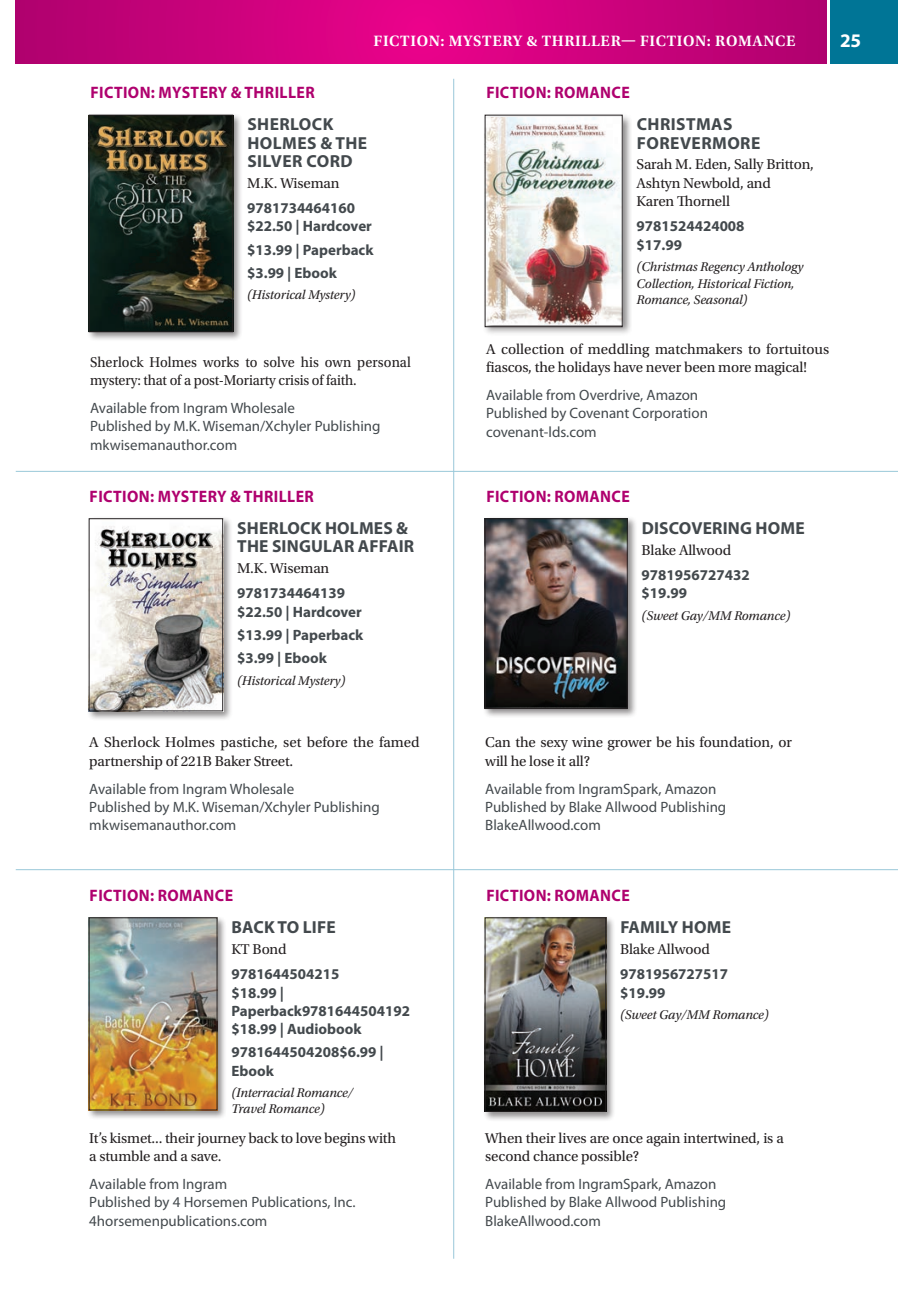
<style>
.page{position:relative;width:898px;height:1292px;background:#fff}
.page>*{position:absolute;margin:0;border:0;box-sizing:border-box;transform-origin:0 0}
.Page_no{font:700 19.25px "Myriad Pro";color:#fff}
._04-Coop-Book_Title{font:700 17.5px/18.4px "Myriad Pro";letter-spacing:.01em;color:#43494d}
._04-Coop-Category{font:700 16.62px "Myriad Pro";letter-spacing:.025em;color:#af016e;scale:.95 1}
._01-PubPgs-Author{font:600 15.75px "Utopia Std";letter-spacing:.04em;color:#fff}
._04-Coop-HowTo___Lis{font:15.05px/18.2px "Myriad Pro";color:#43494d}
._04-Coop-Descrip{font:15.05px/18.2px "Utopia Std";letter-spacing:-.01em;color:#231f20}
._04-Coop-ISBN___info{font:700 15.05px/18.2px "Myriad Pro";color:#43494d}
._01-PubPgs-Author-2{font:15.05px/18.2px "Utopia Std";letter-spacing:-.01em;color:#231f20}
._04-Coop-Descrip-2{font:15.05px/18.2px "Utopia Std";letter-spacing:-.01em;color:#231f20;scale:.95 1}
._04-Coop-Descrip-3{font:italic 13.3px/16.1px "Utopia Std";letter-spacing:-.01em;color:#231f20}
</style>
<div class="page">
<div style="left:830px;top:0;width:68px;height:63px;background:#007596"></div>
<svg style="left:16px;top:0;width:810px;height:63px;background:#cc017c"></svg>
<hr style="left:453px;top:79px;width:1px;height:1179px;background:#99c8d9">
<hr style="left:16px;top:471px;width:882px;height:1px;background:#99c8d9">
<hr style="left:16px;top:869px;width:882px;height:1px;background:#99c8d9">
<div style="left:87px;top:113px;width:156px;height:229px;background:#231f20;opacity:.5"></div>
<img style="left:91px;top:117px;width:140px;height:213px">
<div style="left:89px;top:115px;width:144px;height:217px;border:1px solid #231f20"></div>
<div style="left:482px;top:113px;width:150px;height:224px;background:#231f20;opacity:.5"></div>
<img style="left:487px;top:117px;width:133px;height:207px">
<div style="left:87px;top:516px;width:146px;height:205px;background:#231f20;opacity:.5"></div>
<img style="left:91px;top:520px;width:130px;height:189px">
<div style="left:89px;top:518px;width:134px;height:193px;border:1px solid #231f20"></div>
<div style="left:87px;top:915px;width:140px;height:205px;background:#231f20;opacity:.5"></div>
<img style="left:91px;top:919px;width:124px;height:189px">
<div style="left:89px;top:917px;width:128px;height:193px;border:1px solid #231f20"></div>
<div style="left:482px;top:516px;width:155px;height:203px;background:#231f20;opacity:.5"></div>
<img style="left:487px;top:520px;width:138px;height:187px">
<div style="left:485px;top:518px;width:142px;height:191px;border:1px solid #231f20"></div>
<div style="left:482px;top:915px;width:134px;height:206px;background:#231f20;opacity:.5"></div>
<img style="left:487px;top:919px;width:117px;height:190px">
<div style="left:485px;top:917px;width:121px;height:194px;border:1px solid #231f20"></div>
<p class="_01-PubPgs-Author" style="left:374px;top:32px;width:423px">FICTION: MYSTERY &amp; THRILLER— FICTION: ROMANCE</p>
<p class="Page_no" style="left:840px;top:28px;width:23px">25</p>
<p class="_04-Coop-Category" style="left:90px;top:82px;width:238px">FICTION: MYSTERY &amp; THRILLER</p>
<p class="_04-Coop-Book_Title" style="left:247px;top:115px;width:121px">SHERLOCK<br>HOLMES &amp; THE<br>SILVER CORD</p>
<p class="_01-PubPgs-Author-2" style="left:247px;top:174px;width:94px">M.K. Wiseman</p>
<p class="_04-Coop-ISBN___info" style="left:247px;top:198px;width:126px">9781734464160 $22.50 | Hardcover</p>
<p class="_04-Coop-ISBN___info" style="left:247px;top:240px;width:128px">$13.99 | Paperback</p>
<p class="_04-Coop-ISBN___info" style="left:247px;top:263px;width:91px">$3.99 | Ebook</p>
<p class="_04-Coop-Descrip-3" style="left:247px;top:287px;width:110px">(Historical Mystery)</p>
<p class="_04-Coop-Descrip-2" style="left:90px;top:353px;width:339px">Sherlock Holmes works to solve his own personal mystery: that of a post-Moriarty crisis of faith.</p>
<p class="_04-Coop-HowTo___Lis" style="left:90px;top:399px;width:292px">Available from Ingram Wholesale<br>Published by M.K. Wiseman/Xchyler Publishing mkwisemanauthor.com</p>
<p class="_04-Coop-Category" style="left:486px;top:82px;width:152px">FICTION: ROMANCE</p>
<p class="_04-Coop-Book_Title" style="left:637px;top:115px;width:125px">CHRISTMAS<br>FOREVERMORE</p>
<p class="_01-PubPgs-Author-2" style="left:636px;top:156px;width:179px">Sarah M. Eden, Sally Britton,<br>Ashtyn Newbold, and<br>Karen Thornell</p>
<p class="_04-Coop-ISBN___info" style="left:636px;top:217px;width:109px">9781524424008 $17.99</p>
<p class="_04-Coop-Descrip-3" style="left:636px;top:259px;width:168px">(Christmas Regency Anthology<br>Collection, Historical Fiction,<br>Romance, Seasonal)</p>
<p class="_04-Coop-Descrip" style="left:486px;top:340px;width:345px">A collection of meddling matchmakers to fortuitous fiascos, the holidays have never been more magical!</p>
<p class="_04-Coop-HowTo___Lis" style="left:486px;top:386px;width:223px">Available from Overdrive, Amazon<br>Published by Covenant Corporation covenant-lds.com</p>
<p class="_04-Coop-Category" style="left:90px;top:485px;width:238px">FICTION: MYSTERY &amp; THRILLER</p>
<p class="_04-Coop-Book_Title" style="left:237px;top:518px;width:178px">SHERLOCK HOLMES &amp;<br>THE SINGULAR AFFAIR</p>
<p class="_01-PubPgs-Author-2" style="left:237px;top:559px;width:94px">M.K. Wiseman</p>
<p class="_04-Coop-ISBN___info" style="left:237px;top:584px;width:126px">9781734464139 $22.50 | Hardcover</p>
<p class="_04-Coop-ISBN___info" style="left:237px;top:625px;width:128px">$13.99 | Paperback</p>
<p class="_04-Coop-ISBN___info" style="left:237px;top:648px;width:91px">$3.99 | Ebook</p>
<p class="_04-Coop-Descrip-3" style="left:237px;top:672px;width:110px">(Historical Mystery)</p>
<p class="_04-Coop-Category" style="left:486px;top:485px;width:152px">FICTION: ROMANCE</p>
<p class="_04-Coop-Book_Title" style="left:642px;top:518px;width:164px">DISCOVERING HOME</p>
<p class="_01-PubPgs-Author-2" style="left:641px;top:541px;width:91px">Blake Allwood</p>
<p class="_04-Coop-ISBN___info" style="left:641px;top:565px;width:109px">9781956727432 $19.99</p>
<p class="_04-Coop-Descrip-3" style="left:641px;top:608px;width:150px">(Sweet Gay/MM Romance)</p>
<p class="_04-Coop-Descrip" style="left:89px;top:733px;width:332px">A Sherlock Holmes pastiche, set before the famed partnership of 221B Baker Street.</p>
<p class="_04-Coop-HowTo___Lis" style="left:89px;top:779px;width:292px">Available from Ingram Wholesale<br>Published by M.K. Wiseman/Xchyler Publishing mkwisemanauthor.com</p>
<p class="_04-Coop-Descrip" style="left:485px;top:733px;width:308px">Can the sexy wine grower be his foundation, or will he lose it all?</p>
<p class="_04-Coop-HowTo___Lis" style="left:485px;top:779px;width:243px">Available from IngramSpark, Amazon<br>Published by Blake Allwood Publishing<br>BlakeAllwood.com</p>
<p class="_04-Coop-Category" style="left:90px;top:884px;width:152px">FICTION: ROMANCE</p>
<p class="_04-Coop-Book_Title" style="left:232px;top:917px;width:106px">BACK TO LIFE</p>
<p class="_01-PubPgs-Author-2" style="left:231px;top:940px;width:57px">KT Bond</p>
<p class="_04-Coop-ISBN___info" style="left:231px;top:964px;width:180px">9781644504215<br>$18.99 |<br>Paperback9781644504192 $18.99 | Audiobook</p>
<p class="_04-Coop-ISBN___info" style="left:231px;top:1042px;width:154px">9781644504208$6.99 |<br>Ebook</p>
<p class="_04-Coop-Descrip-3" style="left:231px;top:1085px;width:123px">(Interracial Romance/<br>Travel Romance)</p>
<p class="_04-Coop-Descrip" style="left:89px;top:1129px;width:308px">It’s kismet... their journey back to love begins with a stumble and a save.</p>
<p class="_04-Coop-HowTo___Lis" style="left:89px;top:1174px;width:268px">Available from Ingram<br>Published by 4 Horsemen Publications, Inc.<br>4horsemenpublications.com</p>
<p class="_04-Coop-Category" style="left:486px;top:884px;width:152px">FICTION: ROMANCE</p>
<p class="_04-Coop-Book_Title" style="left:620px;top:917px;width:112px">FAMILY HOME</p>
<p class="_01-PubPgs-Author-2" style="left:620px;top:940px;width:91px">Blake Allwood</p>
<p class="_04-Coop-ISBN___info" style="left:620px;top:964px;width:109px">9781956727517 $19.99</p>
<p class="_04-Coop-Descrip-3" style="left:620px;top:1007px;width:150px">(Sweet Gay/MM Romance)</p>
<p class="_04-Coop-Descrip" style="left:485px;top:1129px;width:300px">When their lives are once again intertwined, is a second chance possible?</p>
<p class="_04-Coop-HowTo___Lis" style="left:485px;top:1174px;width:243px">Available from IngramSpark, Amazon<br>Published by Blake Allwood Publishing<br>BlakeAllwood.com</p>
</div>
